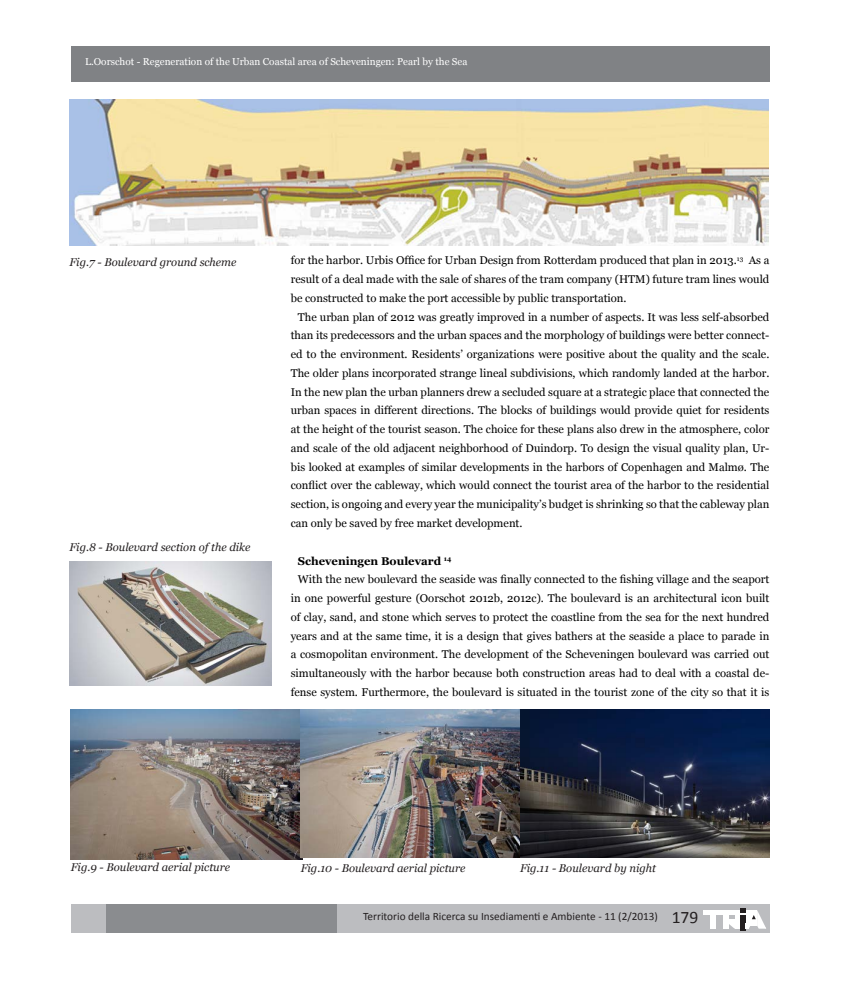
<style>
.page{position:relative;width:851px;height:993px;background:#fff}
.page>*{position:absolute;margin:0;border:0;box-sizing:border-box;transform-origin:0 0}
.t1{font:11.25px/18.8px "Georgia";color:#000;text-align:justify}
.t2{font:italic 11.25px "Georgia";color:#231f20}
.t3{font:11.25px "Calibri";color:#231f20}
.t4{font:700 11.25px "Georgia";color:#000}
.t5{font:10px "Georgia";color:#fff}
.s1{font-size:17.5px}
</style>
<div class="page">
<div style="left:71px;top:46px;width:698px;height:35px;background:#808285"></div>
<div style="left:71px;top:904px;width:698px;height:28px;background:#bcbdc0"></div>
<div style="left:107px;top:904px;width:230px;height:28px;background:#8a8c8f"></div>
<div style="left:703px;top:909px;width:37px;height:5px;background:#fff"></div>
<div style="left:709px;top:914px;width:6px;height:14px;background:#fff"></div>
<div style="left:722px;top:914px;width:6px;height:14px;background:#fff"></div>
<div style="left:740px;top:914px;width:5px;height:15px;background:#231f20"></div>
<svg style="left:726px;top:908px;width:40px;height:20px"></svg>
<img style="left:70px;top:99px;width:698px;height:146px">
<img style="left:70px;top:561px;width:202px;height:124px">
<img style="left:71px;top:709px;width:698px;height:149px">
<p class="t5" style="left:85px;top:56px;width:384px">L.Oorschot - Regeneration of the Urban Coastal area of Scheveningen: Pearl by the Sea</p>
<p class="t2" style="left:70px;top:254px;width:168px">Fig.7 - Boulevard ground scheme</p>
<p class="t2" style="left:70px;top:539px;width:182px">Fig.8 - Boulevard section of the dike</p>
<p class="t1" style="left:291px;top:251px;width:480px">for the harbor. Urbis Office for Urban Design from Rotterdam produced that plan in 2013.<sup>13</sup> As a result of a deal made with the sale of shares of the tram company (HTM) future tram lines would be constructed to make the port accessible by public transportation.</p>
<p class="t1" style="left:291px;top:307px;width:480px;text-indent:7px">The urban plan of 2012 was greatly improved in a number of aspects. It was less self-absorbed than its predecessors and the urban spaces and the morphology of buildings were better connect&shy;ed to the environment. Residents’ organizations were positive about the quality and the scale.<br>The older plans incorporated strange lineal subdivisions, which randomly landed at the harbor.<br>In the new plan the urban planners drew a secluded square at a strategic place that connected the urban spaces in different directions. The blocks of buildings would provide quiet for residents at the height of the tourist season. The choice for these plans also drew in the atmosphere, color and scale of the old adjacent neighborhood of Duindorp. To design the visual quality plan, Ur&shy;bis looked at examples of similar developments in the harbors of Copenhagen and Malmø. The conflict over the cableway, which would connect the tourist area of the harbor to the residential section, is ongoing and every year the municipality’s budget is shrinking so that the cableway plan can only be saved by free market development.</p>
<p class="t4" style="left:298px;top:553px;width:155px">Scheveningen Boulevard <sup>14</sup></p>
<p class="t1" style="left:291px;top:570px;width:480px;text-indent:7px">With the new boulevard the seaside was finally connected to the fishing village and the seaport in one powerful gesture (Oorschot 2012b, 2012c). The boulevard is an architectural icon built of clay, sand, and stone which serves to protect the coastline from the sea for the next hundred years and at the same time, it is a design that gives bathers at the seaside a place to parade in a cosmopolitan environment. The development of the Scheveningen boulevard was carried out simultaneously with the harbor because both construction areas had to deal with a coastal de&shy;fense system. Furthermore, the boulevard is situated in the tourist zone of the city so that it is</p>
<p class="t2" style="left:71px;top:860px;width:161px">Fig.9 - Boulevard aerial picture</p>
<p class="t2" style="left:301px;top:861px;width:166px">Fig.10 - Boulevard aerial picture</p>
<p class="t2" style="left:520px;top:861px;width:138px">Fig.11 - Boulevard by night</p>
<p class="t3" style="left:363px;top:908px;width:337px">Territorio della Ricerca su Insediamenti e Ambiente - 11 (2/2013) <span class="s1">179</span></p>
</div>
